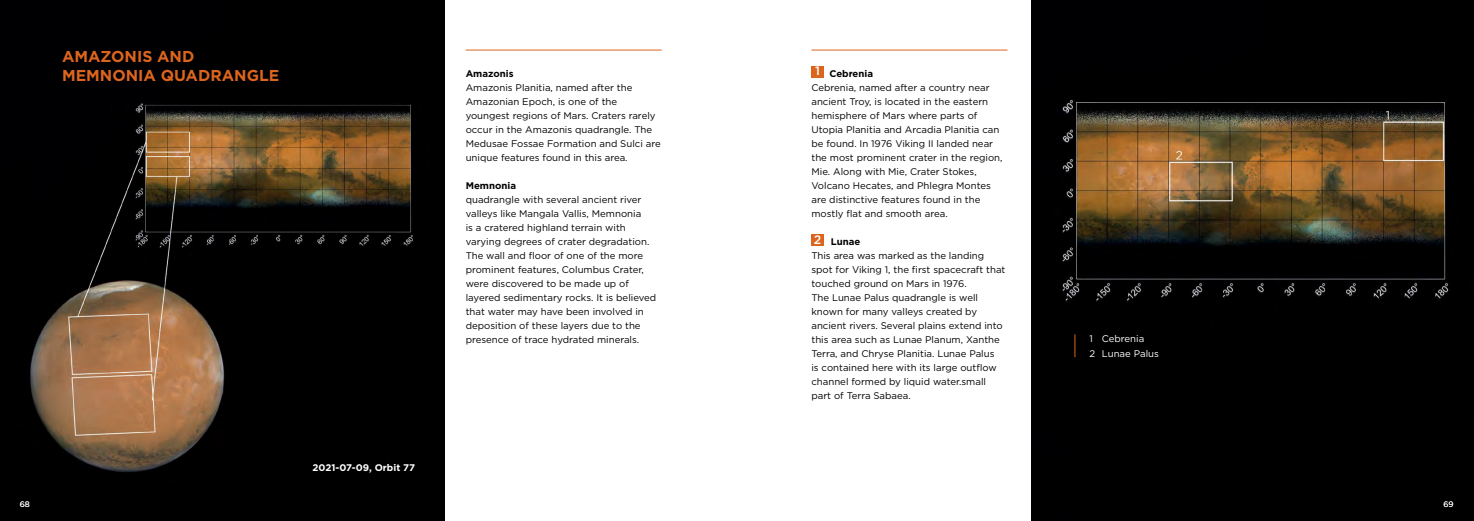
<style>
.page{position:relative;width:1474px;height:521px;background:#fff}
.page>*{position:absolute;margin:0;border:0;box-sizing:border-box;transform-origin:0 0}
.t1{font:700 15.75px/18.9px "Gotham";color:#dc651e}
.t2{font:500 12.25px "Gotham";color:#fff}
.t3{font:9.62px/14px "Gotham";color:#000}
.t4{font:9.62px/15px "Gotham";color:#fff}
.t5{font:700 9.62px "Gotham";color:#fff}
.t6{font:700 9.62px "Gotham";color:#000}
.t7{font:7.88px "Gotham";color:#fff}
.s1{font-weight:700}
.s2{font-weight:700;font-size:12.25px;color:#fff}
</style>
<div class="page">
<img style="left:1031px;top:0;width:442px;height:521px">
<img style="left:0;top:0;width:444px;height:521px">
<hr style="left:811px;top:50px;width:196px;height:1px;background:#dc651e">
<svg style="left:1074px;top:334px;width:1px;height:23px"></svg>
<hr style="left:465px;top:50px;width:196px;height:1px;background:#dc651e">
<div style="left:811px;top:66px;width:12px;height:12px;background:#dc651e"></div>
<div style="left:811px;top:234px;width:12px;height:12px;background:#dc651e"></div>
<h2 class="t1" style="left:62px;top:47px;width:219px">AMAZONIS AND<br>MEMNONIA QUADRANGLE</h2>
<h4 class="t5" style="left:312px;top:461px;width:104px">2021-07-09, Orbit 77</h4>
<h4 class="t6" style="left:465px;top:67px;width:49px">Amazonis</h4>
<p class="t3" style="left:465px;top:80px;width:197px">Amazonis Planitia, named after the Amazonian Epoch, is one of the youngest regions of Mars. Craters rarely occur in the Amazonis quadrangle. The Medusae Fossae Formation and Sulci are unique features found in this area.</p>
<h4 class="t6" style="left:465px;top:179px;width:52px">Memnonia</h4>
<p class="t3" style="left:465px;top:193px;width:192px">quadrangle with several ancient river valleys like Mangala Vallis, Memnonia<br>is a cratered highland terrain with varying degrees of crater degradation.<br>The wall and foor of one of the more prominent features, Columbus Crater, were discovered to be made up of layered sedimentary rocks. It is believed that water may have been involved in deposition of these layers due to the presence of trace hydrated minerals.</p>
<p class="t2" style="left:815px;top:63px;width:6px">1</p>
<p class="t3" style="left:811px;top:67px;width:193px;text-indent:18px"><span class="s1">Cebrenia<br></span>Cebrenia, named after a country near ancient Troy, is located in the eastern hemisphere of Mars where parts of Utopia Planitia and Arcadia Planitia can be found. In 1976 Viking II landed near the most prominent crater in the region, Mie. Along with Mie, Crater Stokes, Volcano Hecates, and Phlegra Montes are distinctive features found in the mostly fat and smooth area.</p>
<p class="t2" style="left:813px;top:232px;width:9px">2</p>
<p class="t3" style="left:811px;top:235px;width:195px;text-indent:19px"><span class="s1">Lunae</span> <span class="s2">Palus<br></span>This area was marked as the landing spot for Viking 1, the frst spacecraft that touched ground on Mars in 1976.<br>The Lunae Palus quadrangle is well known for many valleys created by ancient rivers. Several plains extend into this area such as Lunae Planum, Xanthe Terra, and Chryse Planitia. Lunae Palus<br>is contained here with its large outfow channel formed by liquid water.small part of Terra Sabaea.</p>
<p class="t4" style="left:1089px;top:331px;width:71px">1 Cebrenia<br>2 Lunae Palus</p>
<p class="t7" style="left:20px;top:499px;width:12px">68</p>
<p class="t7" style="left:1443px;top:499px;width:12px">69</p>
</div>
